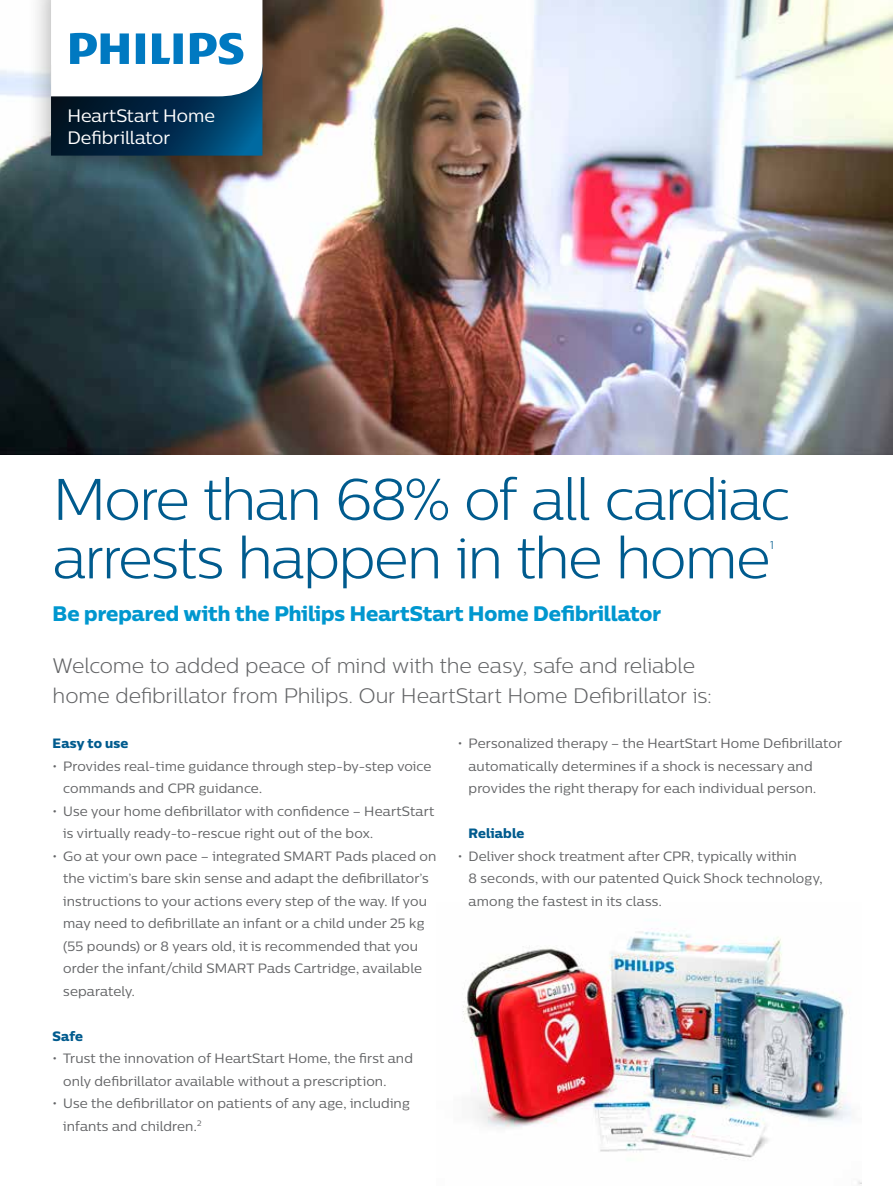
<style>
.page{position:relative;width:893px;height:1188px;background:#fff}
.page>*{position:absolute;margin:0;border:0;box-sizing:border-box;transform-origin:0 0}
.t1{font:300 58.5px/58.5px "Centrale Sans";letter-spacing:-.035em;color:#005b8e}
.t2{font:300 21px/30px "Centrale Sans";letter-spacing:-.005em;color:#636466}
.t3{font:21px "Centrale Sans X Bold";color:#0097cf}
.t4{font:18px/21.6px "Centrale Sans";color:#fff}
.t5{font:13.5px/22.5px "Centrale Sans";letter-spacing:.01em;color:#636466}
.t6{font:13.5px "Centrale Sans X Bold";letter-spacing:.015em;color:#005b8e}
.t7{font:300 11.4px "Centrale Sans";color:#005b8e}
</style>
<div class="page">
<img style="left:463px;top:928px;width:399px;height:257px">
<img style="left:0;top:0;width:893px;height:454px">
<div style="left:27px;top:0;width:259px;height:179px;background:#000;opacity:.35"></div>
<svg style="left:51px;top:96px;width:211px;height:60px;background:#012e4e"></svg>
<svg style="left:51px;top:0;width:211px;height:96px"></svg>
<h3 class="t4" style="left:67px;top:105px;width:149px">HeartStart Home<br>Defibrillator</h3>
<h1 class="t1" style="left:53px;top:469px;width:739px">More than 68% of all cardiac arrests happen in the home</h1>
<p class="t7" style="left:770px;top:539px;width:6px">1</p>
<h2 class="t3" style="left:53px;top:600px;width:610px">Be prepared with the Philips HeartStart Home Defibrillator</h2>
<h2 class="t2" style="left:53px;top:651px;width:661px">Welcome to added peace of mind with the easy, safe and reliable home defibrillator from Philips. Our HeartStart Home Defibrillator is:</h2>
<p class="t6" style="left:53px;top:735px;width:77px">Easy to use</p>
<p class="t5" style="left:63px;top:755px;width:370px;text-indent:-11px">• Provides real-time guidance through step-by-step voice commands and CPR guidance.</p>
<p class="t5" style="left:63px;top:800px;width:372px;text-indent:-11px">• Use your home defibrillator with confidence – HeartStart is virtually ready-to-rescue right out of the box.</p>
<p class="t5" style="left:63px;top:845px;width:375px;text-indent:-11px">• Go at your own pace – integrated SMART Pads placed on the victim’s bare skin sense and adapt the defibrillator’s instructions to your actions every step of the way. If you may need to defibrillate an infant or a child under 25 kg (55 pounds) or 8 years old, it is recommended that you order the infant/child SMART Pads Cartridge, available separately.</p>
<p class="t6" style="left:53px;top:1027px;width:32px">Safe</p>
<p class="t5" style="left:63px;top:1047px;width:351px;text-indent:-11px">• Trust the innovation of HeartStart Home, the first and only defibrillator available without a prescription.</p>
<p class="t5" style="left:63px;top:1092px;width:348px;text-indent:-11px">• Use the defibrillator on patients of any age, including infants and children.<sup>2</sup></p>
<p class="t5" style="left:469px;top:732px;width:375px;text-indent:-11px">• Personalized therapy – the HeartStart Home Defibrillator automatically determines if a shock is necessary and provides the right therapy for each individual person.</p>
<p class="t6" style="left:469px;top:825px;width:57px">Reliable</p>
<p class="t5" style="left:469px;top:845px;width:356px;text-indent:-11px">• Deliver shock treatment after CPR, typically within<br>8 seconds, with our patented Quick Shock technology, among the fastest in its class.</p>
</div>
